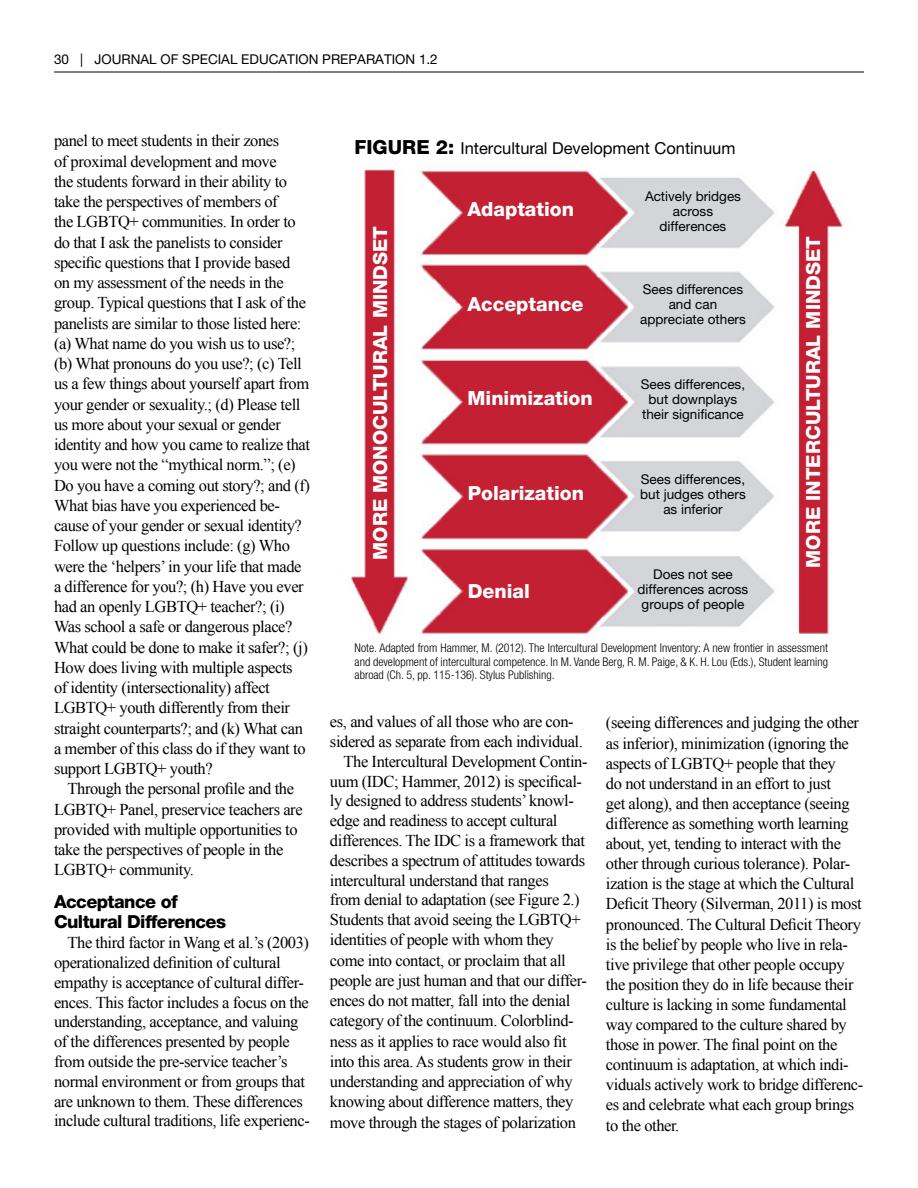
<style>
.page{position:relative;width:918px;height:1188px;background:#fff}
.page>*{position:absolute;margin:0;border:0;box-sizing:border-box;transform-origin:0 0}
.t1{font:800 19.5px "Helvetica Neue LT Pro";color:#fff}
.t2{font:800 18px/19.5px "Helvetica Neue LT Pro";letter-spacing:-.03em;color:#000}
.t3{font:16.5px/20.2px "Times New Roman";letter-spacing:-.025em;color:#000}
.t4{font:16.5px "Helvetica Neue LT Pro";color:#000}
.t5{font:13.5px/15px "Helvetica Neue LT Pro";color:#000;text-align:center}
.t6{font:300 condensed 12px/13.5px "Helvetica Neue LT Pro";color:#000;text-align:justify}
.s1{font-weight:800;font-size:19.5px}
</style>
<div class="page">
<hr style="left:54px;top:72px;width:810px;height:1px;background:#000">
<img style="left:351px;top:169px;width:492px;height:467px">
<p class="t5" style="left:54px;top:51px;width:385px">30 | JOURNAL OF SPECIAL EDUCATION PREPARATION 1.2</p>
<p class="t3" style="left:54px;top:131px;width:258px">panel to meet students in their zones<br>of proximal development and move<br>the students forward in their ability to take the perspectives of members of<br>the LGBTQ+ communities. In order to do that I ask the panelists to consider specific questions that I provide based on my assessment of the needs in the group. Typical questions that I ask of the panelists are similar to those listed here: (a) What name do you wish us to use?; (b) What pronouns do you use?; (c) Tell us a few things about yourself apart from your gender or sexuality.; (d) Please tell us more about your sexual or gender identity and how you came to realize that you were not the “mythical norm.”; (e)<br>Do you have a coming out story?; and (f)<br>What bias have you experienced be&shy;cause of your gender or sexual identity?<br>Follow up questions include: (g) Who were the ‘helpers’ in your life that made a difference for you?; (h) Have you ever had an openly LGBTQ+ teacher?; (i)<br>Was school a safe or dangerous place?<br>What could be done to make it safer?; (j)<br>How does living with multiple aspects<br>of identity (intersectionality) affect LGBTQ+ youth differently from their straight counterparts?; and (k) What can a member of this class do if they want to support LGBTQ+ youth?</p>
<p class="t3" style="left:54px;top:778px;width:250px;text-indent:13px">Through the personal profile and the LGBTQ+ Panel, preservice teachers are provided with multiple opportunities to take the perspectives of people in the LGBTQ+ community.</p>
<p class="t2" style="left:54px;top:892px;width:174px">Acceptance of<br>Cultural Differences</p>
<p class="t3" style="left:54px;top:933px;width:257px;line-height:19.8px;text-indent:13px">The third factor in Wang et al.’s (2003) operationalized definition of cultural empathy is acceptance of cultural differ&shy;ences. This factor includes a focus on the understanding, acceptance, and valuing of the differences presented by people from outside the pre-service teacher’s normal environment or from groups that are unknown to them. These differences include cultural traditions, life experienc-</p>
<p class="t4" style="left:355px;top:139px;width:382px"><span class="s1">FIGURE 2:</span> Intercultural Development Continuum</p>
<p class="t1" style="left:369px;top:560px;width:335px;rotate:-90deg">MORE MONOCULTURAL MINDSET</p>
<p class="t1" style="left:468px;top:198px;width:108px">Adaptation</p>
<p class="t1" style="left:468px;top:292px;width:117px">Acceptance</p>
<p class="t1" style="left:468px;top:387px;width:127px">Minimization</p>
<p class="t1" style="left:468px;top:482px;width:118px">Polarization</p>
<p class="t1" style="left:468px;top:579px;width:64px">Denial</p>
<p class="t5" style="left:645px;top:188px;width:97px">Actively bridges across differences</p>
<p class="t5" style="left:640px;top:282px;width:107px">Sees differences and can appreciate others</p>
<p class="t5" style="left:641px;top:377px;width:106px">Sees differences, but downplays their significance</p>
<p class="t5" style="left:640px;top:472px;width:107px">Sees differences, but judges others as inferior</p>
<p class="t5" style="left:638px;top:566px;width:112px">Does not see differences across groups of people</p>
<p class="t1" style="left:801px;top:568px;width:333px;rotate:-90deg">MORE INTERCULTURAL MINDSET</p>
<p class="t6" style="left:355px;top:641px;width:475px">Note. Adapted from Hammer, M. (2012). The Intercultural Development Inventory: A new frontier in assessment and development of intercultural competence. In M. Vande Berg, R. M. Paige, &amp; K. H. Lou (Eds.), Student learning abroad (Ch. 5, pp. 115-136). Stylus Publishing.</p>
<p class="t3" style="left:330px;top:711px;width:245px">es, and values of all those who are con-</p>
<p class="t3" style="left:330px;top:731px;width:254px">sidered as separate from each individual.</p>
<p class="t3" style="left:343px;top:751px;width:246px">The Intercultural Development Contin-</p>
<p class="t3" style="left:330px;top:771px;width:254px">uum (IDC; Hammer, 2012) is specifical-</p>
<p class="t3" style="left:330px;top:791px;width:245px">ly designed to address students’ knowl-</p>
<p class="t3" style="left:330px;top:810px;width:229px">edge and readiness to accept cultural</p>
<p class="t3" style="left:330px;top:830px;width:257px">differences. The IDC is a framework that</p>
<p class="t3" style="left:330px;top:850px;width:257px">describes a spectrum of attitudes towards</p>
<p class="t3" style="left:330px;top:870px;width:220px">intercultural understand that ranges</p>
<p class="t3" style="left:330px;top:890px;width:251px">from denial to adaptation (see Figure 2.)</p>
<p class="t3" style="left:330px;top:909px;width:252px">Students that avoid seeing the LGBTQ+</p>
<p class="t3" style="left:330px;top:930px;width:225px">identities of people with whom they</p>
<p class="t3" style="left:330px;top:950px;width:237px">come into contact, or proclaim that all</p>
<p class="t3" style="left:330px;top:970px;width:258px">people are just human and that our differ-</p>
<p class="t3" style="left:330px;top:990px;width:242px">ences do not matter, fall into the denial</p>
<p class="t3" style="left:330px;top:1011px;width:245px">category of the continuum. Colorblind-</p>
<p class="t3" style="left:330px;top:1031px;width:238px">ness as it applies to race would also fit</p>
<p class="t3" style="left:330px;top:1051px;width:243px">into this area. As students grow in their</p>
<p class="t3" style="left:330px;top:1071px;width:244px">understanding and appreciation of why</p>
<p class="t3" style="left:330px;top:1092px;width:245px">knowing about difference matters, they</p>
<p class="t3" style="left:330px;top:1112px;width:247px">move through the stages of polarization</p>
<p class="t3" style="left:606px;top:713px;width:259px">(seeing differences and judging the other as inferior), minimization (ignoring the aspects of LGBTQ+ people that they<br>do not understand in an effort to just<br>get along), and then acceptance (seeing difference as something worth learning about, yet, tending to interact with the other through curious tolerance). Polar&shy;ization is the stage at which the Cultural Deficit Theory (Silverman, 2011) is most pronounced. The Cultural Deficit Theory is the belief by people who live in rela&shy;tive privilege that other people occupy the position they do in life because their culture is lacking in some fundamental way compared to the culture shared by those in power. The final point on the continuum is adaptation, at which indi&shy;viduals actively work to bridge differenc&shy;es and celebrate what each group brings to the other.</p>
</div>
